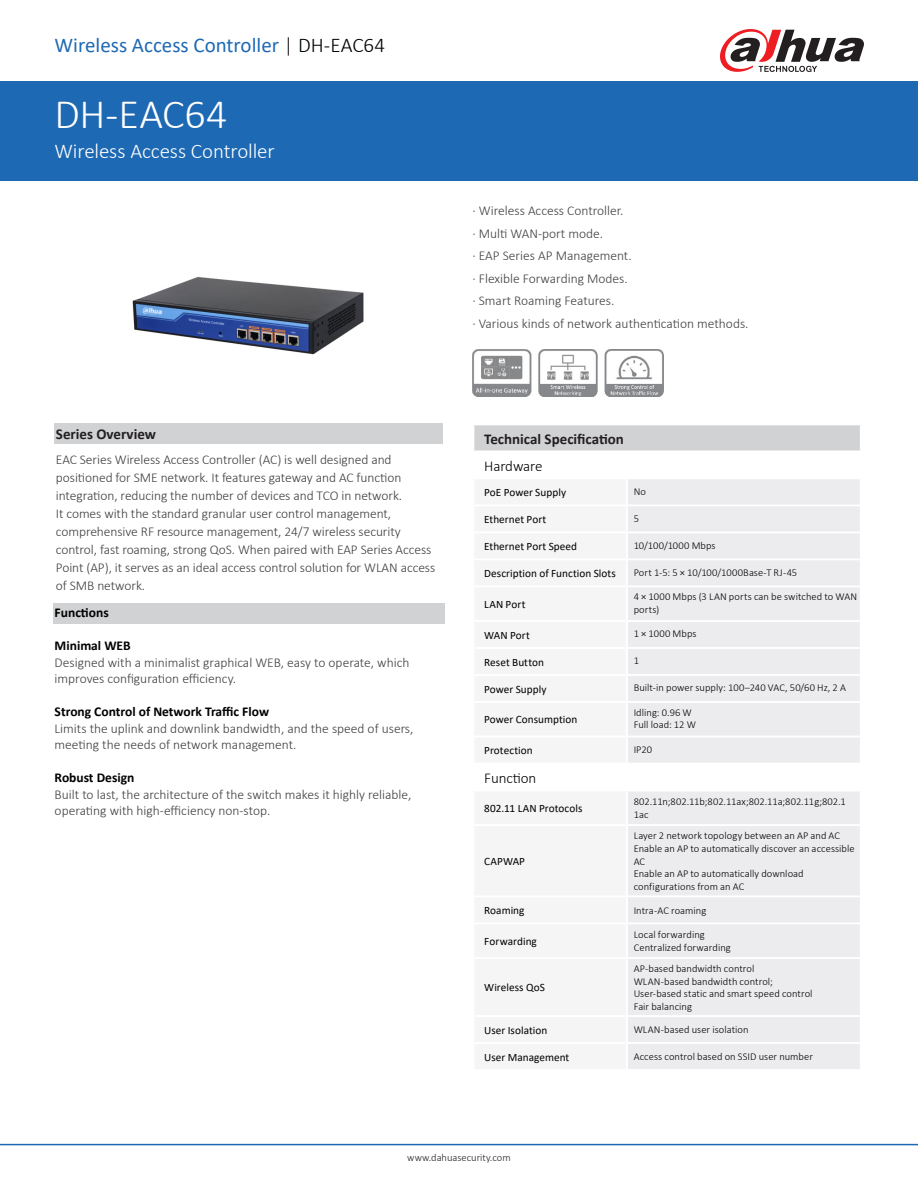
<style>
.page{position:relative;width:918px;height:1188px;background:#fff}
.page>*{position:absolute;margin:0;border:0;box-sizing:border-box;transform-origin:0 0}
.t1{font:300 42px "Calibri";letter-spacing:-.005em;color:#fff}
.t2{font:21px "Calibri";color:#1e69b4}
.t3{font:300 21px "Calibri";letter-spacing:-.005em;color:#fff}
.t4{font:700 15px "Calibri";color:#231f20}
.段落标题{font:300 15px "Calibri";letter-spacing:-.005em;color:#000}
.t5{font:300 13.5px/18px "Calibri";letter-spacing:-.005em;color:#3e3e3f}
.t6{font:300 13.5px/22.5px "Calibri";color:#413f41}
.t7{font:700 13.5px "Calibri";color:#000}
.表格内标题{font:11.25px "Calibri";letter-spacing:.005em;color:#000}
.表格正文{font:300 10.5px/12.6px "Calibri";letter-spacing:.005em;color:#000}
.t8{font:300 10.5px "Calibri";color:#231f20}
.s1{font-weight:300;color:#1b1513}
.s2{font-weight:300;color:#000}
</style>
<div class="page">
<div style="left:0;top:81px;width:918px;height:100px;background:#1e69b4"></div>
<hr style="left:0;top:1144px;width:918px;height:1px;background:#1e69b4">
<svg style="left:720px;top:29px;width:144px;height:43px"></svg>
<div style="left:53px;top:603px;width:392px;height:20px;background:#d1d2d4"></div>
<div style="left:54px;top:423px;width:389px;height:21px;background:#d1d2d4"></div>
<img style="left:132px;top:276px;width:232px;height:79px">
<div style="left:473px;top:424px;width:388px;height:27px;background:#d1d2d4"></div>
<div style="left:628px;top:479px;width:232px;height:284px;background:#ececee"></div>
<div style="left:628px;top:792px;width:232px;height:277px;background:#ececee"></div>
<hr style="left:472px;top:423px;width:155px;height:2px;background:#fff">
<hr style="left:627px;top:423px;width:235px;height:2px;background:#fff">
<hr style="left:472px;top:450px;width:155px;height:2px;background:#fff">
<hr style="left:627px;top:450px;width:235px;height:2px;background:#fff">
<hr style="left:627px;top:504px;width:235px;height:2px;background:#fff">
<hr style="left:627px;top:531px;width:235px;height:2px;background:#fff">
<hr style="left:627px;top:558px;width:235px;height:2px;background:#fff">
<hr style="left:627px;top:585px;width:235px;height:2px;background:#fff">
<hr style="left:627px;top:620px;width:235px;height:2px;background:#fff">
<hr style="left:627px;top:647px;width:235px;height:2px;background:#fff">
<hr style="left:627px;top:674px;width:235px;height:2px;background:#fff">
<hr style="left:627px;top:701px;width:235px;height:2px;background:#fff">
<hr style="left:627px;top:736px;width:235px;height:1px;background:#fff">
<hr style="left:472px;top:425px;width:2px;height:25px;background:#fff">
<hr style="left:860px;top:425px;width:2px;height:25px;background:#fff">
<hr style="left:627px;top:824px;width:235px;height:2px;background:#fff">
<hr style="left:627px;top:895px;width:235px;height:2px;background:#fff">
<hr style="left:627px;top:922px;width:235px;height:2px;background:#fff">
<hr style="left:627px;top:957px;width:235px;height:2px;background:#fff">
<hr style="left:627px;top:1015px;width:235px;height:2px;background:#fff">
<hr style="left:627px;top:1042px;width:235px;height:2px;background:#fff">
<img style="left:472px;top:349px;width:191px;height:48px">
<p class="t2" style="left:55px;top:31px;width:332px">Wireless Access Controller <span class="s1">|</span> <span class="s2">DH-EAC64</span></p>
<p class="t1" style="left:55px;top:88px;width:174px">DH-EAC64</p>
<p class="t3" style="left:55px;top:138px;width:222px">Wireless Access Controller</p>
<p class="t6" style="left:472px;top:199px;width:278px">· Wireless Access Controller.<br>· Multi WAN-port mode.<br>· EAP Series AP Management.<br>· Flexible Forwarding Modes.<br>· Smart Roaming Features.<br>· Various kinds of network authentication methods.</p>
<p class="t4" style="left:56px;top:424px;width:102px">Series Overview</p>
<p class="t5" style="left:56px;top:450px;width:381px">EAC Series Wireless Access Controller (AC) is well designed and positioned for SME network. It features gateway and AC function integration, reducing the number of devices and TCO in network.<br>It comes with the standard granular user control management, comprehensive RF resource management, 24/7 wireless security control, fast roaming, strong QoS. When paired with EAP Series Access Point (AP), it serves as an ideal access control solution for WLAN access of SMB network.</p>
<p class="t7" style="left:55px;top:603px;width:56px">Functions</p>
<p class="t7" style="left:55px;top:636px;width:78px">Minimal WEB</p>
<p class="t5" style="left:55px;top:654px;width:356px;line-height:16.5px">Designed with a minimalist graphical WEB, easy to operate, which improves configuration efficiency.</p>
<p class="t7" style="left:55px;top:702px;width:216px">Strong Control of Network Traffic Flow</p>
<p class="t5" style="left:55px;top:720px;width:360px;line-height:16.5px">Limits the uplink and downlink bandwidth, and the speed of users, meeting the needs of network management.</p>
<p class="t7" style="left:55px;top:768px;width:81px">Robust Design</p>
<p class="t5" style="left:55px;top:786px;width:358px;line-height:16.5px">Built to last, the architecture of the switch makes it highly reliable, operating with high-efficiency non-stop.</p>
<p class="t4" style="left:484px;top:428px;width:141px">Technical Specification</p>
<p class="段落标题" style="left:484px;top:456px;width:60px">Hardware</p>
<p class="表格内标题" style="left:484px;top:485px;width:83px">PoE Power Supply</p>
<p class="表格正文" style="left:634px;top:485px;width:14px">No</p>
<p class="表格内标题" style="left:484px;top:512px;width:64px">Ethernet Port</p>
<p class="表格正文" style="left:634px;top:512px;width:7px">5</p>
<p class="表格内标题" style="left:484px;top:539px;width:94px">Ethernet Port Speed</p>
<p class="表格正文" style="left:634px;top:539px;width:84px">10/100/1000 Mbps</p>
<p class="表格内标题" style="left:484px;top:566px;width:133px">Description of Function Slots</p>
<p class="表格正文" style="left:634px;top:566px;width:165px">Port 1-5: 5 × 10/100/1000Base-T RJ-45</p>
<p class="表格内标题" style="left:484px;top:596px;width:43px">LAN Port</p>
<p class="表格正文" style="left:634px;top:590px;width:225px">4 × 1000 Mbps (3 LAN ports can be switched to WAN ports)</p>
<p class="表格内标题" style="left:484px;top:627px;width:47px">WAN Port</p>
<p class="表格正文" style="left:634px;top:627px;width:64px">1 × 1000 Mbps</p>
<p class="表格内标题" style="left:484px;top:654px;width:61px">Reset Button</p>
<p class="表格正文" style="left:634px;top:654px;width:7px">1</p>
<p class="表格内标题" style="left:484px;top:681px;width:64px">Power Supply</p>
<p class="表格正文" style="left:634px;top:681px;width:214px">Built-in power supply: 100–240 VAC, 50/60 Hz, 2 A</p>
<p class="表格内标题" style="left:484px;top:712px;width:95px">Power Consumption</p>
<p class="表格正文" style="left:634px;top:706px;width:64px">Idling: 0.96 W<br>Full load: 12 W</p>
<p class="表格内标题" style="left:484px;top:743px;width:50px">Protection</p>
<p class="表格正文" style="left:634px;top:743px;width:20px">IP20</p>
<p class="段落标题" style="left:484px;top:768px;width:54px">Function</p>
<p class="表格内标题" style="left:484px;top:800px;width:100px">802.11 LAN Protocols</p>
<p class="表格正文" style="left:634px;top:796px;width:214px">802.11n;802.11b;802.11ax;802.11a;802.11g;802.1<br>1ac</p>
<p class="表格内标题" style="left:484px;top:853px;width:42px">CAPWAP</p>
<p class="表格正文" style="left:634px;top:830px;width:223px">Layer 2 network topology between an AP and AC<br>Enable an AP to automatically discover an accessible<br>AC<br>Enable an AP to automatically download configurations from an AC</p>
<p class="表格内标题" style="left:484px;top:903px;width:42px">Roaming</p>
<p class="表格正文" style="left:634px;top:904px;width:74px">Intra-AC roaming</p>
<p class="表格内标题" style="left:484px;top:933px;width:54px">Forwarding</p>
<p class="表格正文" style="left:634px;top:928px;width:99px">Local forwarding<br>Centralized forwarding</p>
<p class="表格内标题" style="left:484px;top:980px;width:62px">Wireless QoS</p>
<p class="表格正文" style="left:634px;top:962px;width:180px">AP-based bandwidth control<br>WLAN-based bandwidth control;<br>User-based static and smart speed control<br>Fair balancing</p>
<p class="表格内标题" style="left:484px;top:1022px;width:65px">User Isolation</p>
<p class="表格正文" style="left:634px;top:1024px;width:116px">WLAN-based user isolation</p>
<p class="表格内标题" style="left:484px;top:1049px;width:87px">User Management</p>
<p class="表格正文" style="left:634px;top:1051px;width:181px">Access control based on SSID user number</p>
<p class="t8" style="left:407px;top:1151px;width:105px">www.dahuasecurity.com</p>
</div>
